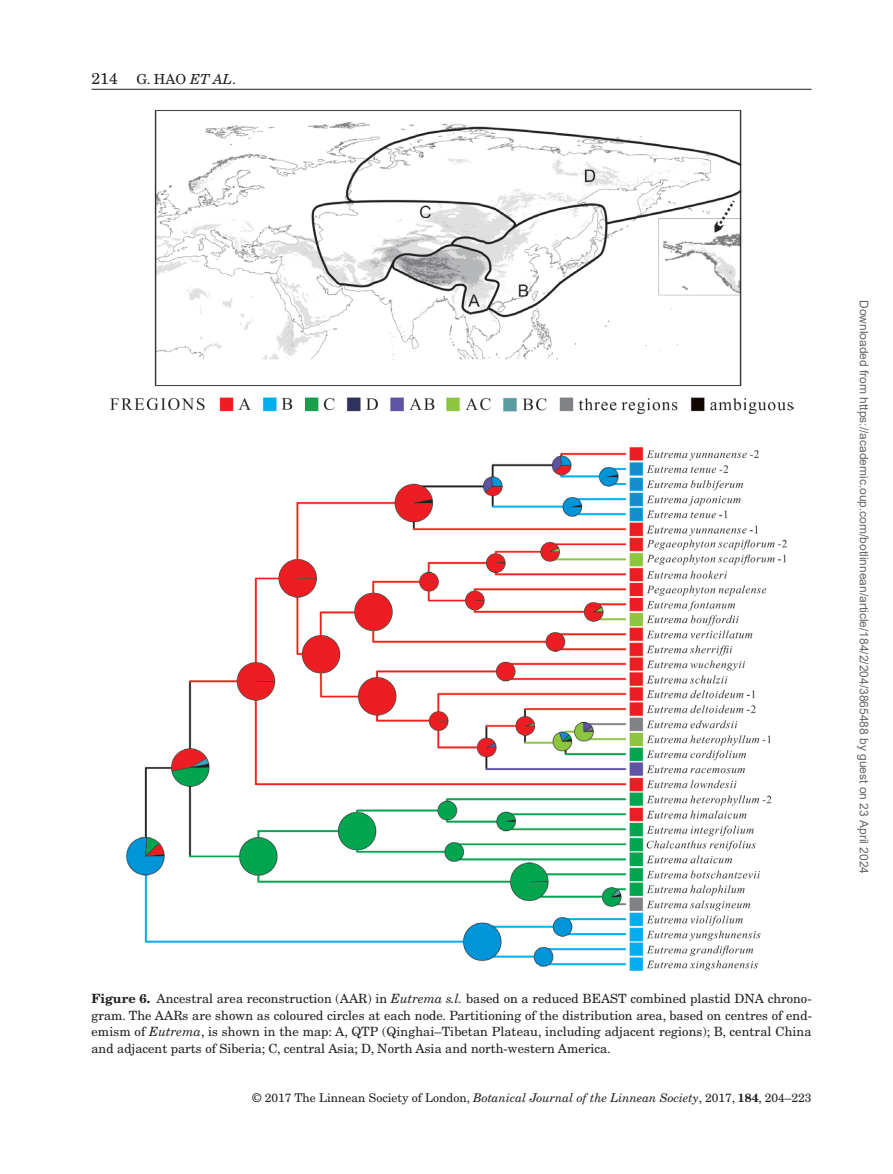
<style>
.page{position:relative;width:893px;height:1174px;background:#fff}
.page>*{position:absolute;margin:0;border:0;box-sizing:border-box;transform-origin:0 0}
.t1{font:13.8px "New Century Schlbk";color:#231f20}
.t2{font:12.75px/16.5px "New Century Schlbk";color:#231f20;text-align:justify}
.t3{font:12px "Arial";color:#666}
.t4{font:12px "New Century Schlbk";color:#231f20}
.s1{font-size:15.75px}
.s2{font-style:italic}
.s3{font-weight:700}
</style>
<div class="page">
<hr style="left:92px;top:89px;width:720px;height:1px;background:#231f20">
<img style="left:110px;top:110px;width:683px;height:861px">
<p class="t1" style="left:92px;top:70px;width:146px"><span class="s1">214</span> G. HAO <span class="s2">ET AL</span>.</p>
<p class="t3" style="left:868px;top:300px;width:575px;rotate:90deg">Downloaded from https://academic.oup.com/botlinnean/article/184/2/204/3865488 by guest on 23 April 2024</p>
<p class="t2" style="left:92px;top:990px;width:722px"><span class="s3">Figure 6.</span> Ancestral area reconstruction (AAR) in <span class="s2">Eutrema s.l.</span> based on a reduced BEAST combined plastid DNA chrono&shy;gram. The AARs are shown as coloured circles at each node. Partitioning of the distribution area, based on centres of end&shy;emism of <span class="s2">Eutrema</span>, is shown in the map: A, QTP (Qinghai–Tibetan Plateau, including adjacent regions); B, central China and adjacent parts of Siberia; C, central Asia; D, North Asia and north-western America.</p>
<p class="t4" style="left:253px;top:1090px;width:560px">© 2017 The Linnean Society of London, <span class="s2">Botanical Journal of the Linnean Society</span>, 2017, <span class="s3">184</span>, 204–223</p>
</div>
